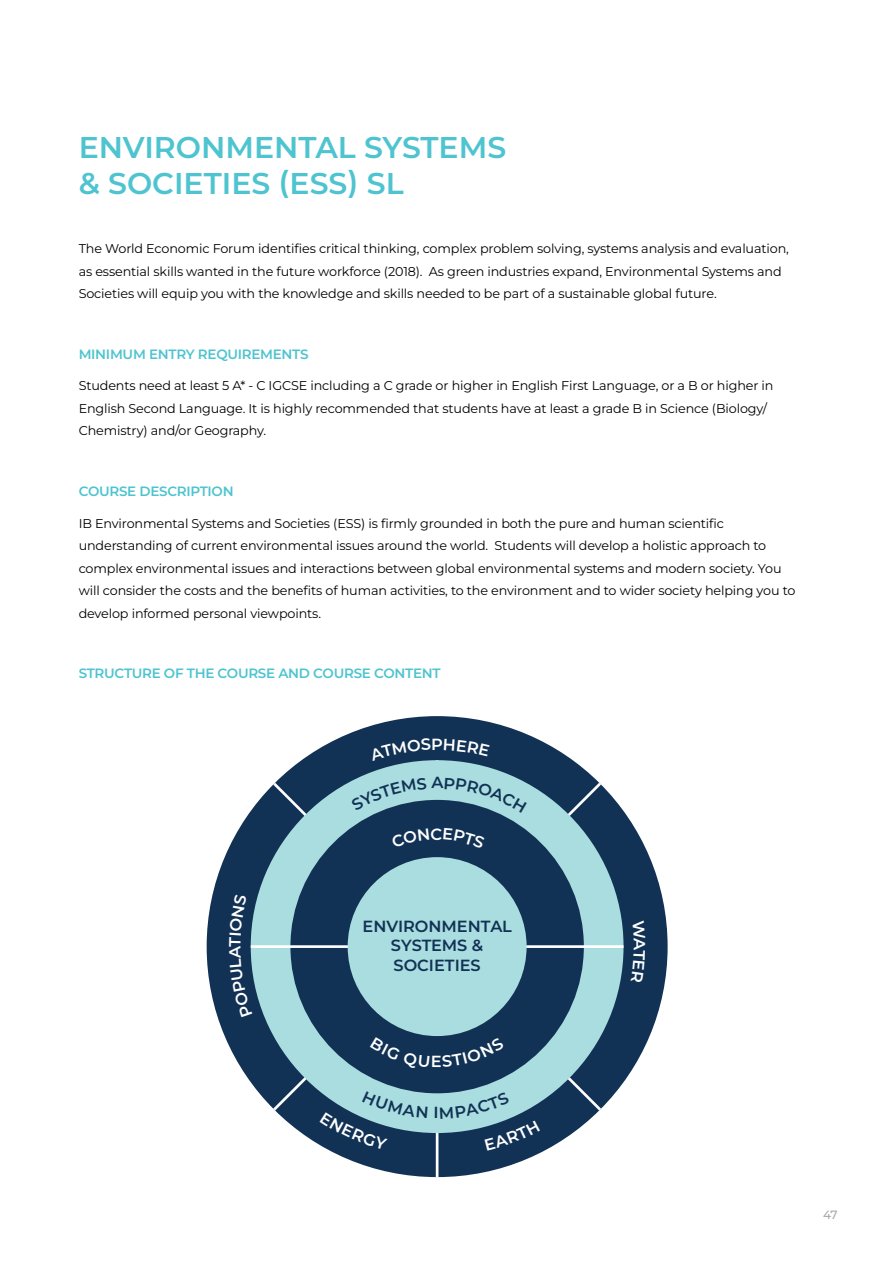
<style>
.page{position:relative;width:893px;height:1263px;background:#fff}
.page>*{position:absolute;margin:0;border:0;box-sizing:border-box;transform-origin:0 0}
.t1{font:600 30px/36px "Montserrat";color:#4dc4cf}
.t2{font:600 16.2px/19.4px "Montserrat";color:#123255;text-align:center}
.t3{font:600 16.2px "Montserrat";color:#fff}
.t4{font:600 13.5px "Montserrat";letter-spacing:-.02em;color:#4dc4cf}
.t5{font:12.75px/22.5px "Montserrat";letter-spacing:-.01em;color:#000}
.t6{font:500 12px "Montserrat";color:#a7a9ac}
</style>
<div class="page">
<div style="left:207px;top:716px;width:461px;height:461px;background:#123255;border-radius:50%"></div>
<svg style="left:270px;top:757px;width:334px;height:421px"></svg>
<div style="left:251px;top:760px;width:372px;height:373px;background:#aadddf;border-radius:50%"></div>
<div style="left:290px;top:800px;width:294px;height:293px;background:#123255;border-radius:50%"></div>
<hr style="left:251px;top:945px;width:372px;height:3px;background:#fff">
<div style="left:348px;top:857px;width:179px;height:179px;background:#aadddf;border-radius:50%"></div>
<svg style="left:250px;top:926px;width:2px;height:42px"></svg>
<svg style="left:369px;top:757px;width:62px;height:4px"></svg>
<svg style="left:351px;top:777px;width:76px;height:34px"></svg>
<svg style="left:445px;top:777px;width:82px;height:35px"></svg>
<svg style="left:320px;top:1091px;width:108px;height:59px"></svg>
<svg style="left:440px;top:1092px;width:100px;height:59px"></svg>
<h1 class="t1" style="left:79px;top:128px;width:429px">ENVIRONMENTAL SYSTEMS &amp; SOCIETIES (ESS) SL</h1>
<p class="t5" style="left:79px;top:237px;width:712px">The World Economic Forum identifies critical thinking, complex problem solving, systems analysis and evaluation, as essential skills wanted in the future workforce (2018). As green industries expand, Environmental Systems and<br>Societies will equip you with the knowledge and skills needed to be part of a sustainable global future.</p>
<p class="t4" style="left:79px;top:345px;width:231px">MINIMUM ENTRY REQUIREMENTS</p>
<p class="t5" style="left:79px;top:374px;width:696px">Students need at least 5 A* - C IGCSE including a C grade or higher in English First Language, or a B or higher in<br>English Second Language. It is highly recommended that students have at least a grade B in Science (Biology/<br>Chemistry) and/or Geography.</p>
<p class="t4" style="left:79px;top:482px;width:156px">COURSE DESCRIPTION</p>
<p class="t5" style="left:79px;top:511px;width:718px">IB Environmental Systems and Societies (ESS) is firmly grounded in both the pure and human scientific understanding of current environmental issues around the world. Students will develop a holistic approach to complex environmental issues and interactions between global environmental systems and modern society. You will consider the costs and the benefits of human activities, to the environment and to wider society helping you to develop informed personal viewpoints.</p>
<p class="t4" style="left:79px;top:664px;width:364px">STRUCTURE OF THE COURSE AND COURSE CONTENT</p>
<p class="t3" style="left:431px;top:733px;width:13px">P</p>
<p class="t2" style="left:431px;top:773px;width:14px">A</p>
<p class="t3" style="left:430px;top:823px;width:13px">C</p>
<p class="t2" style="left:363px;top:916px;width:151px">ENVIRONMENTAL<br>SYSTEMS &amp;<br>SOCIETIES</p>
<p class="t3" style="left:431px;top:1051px;width:12px">E</p>
<p class="t2" style="left:433px;top:1102px;width:7px">I</p>
<p class="t6" style="left:823px;top:1207px;width:16px">47</p>
</div>
